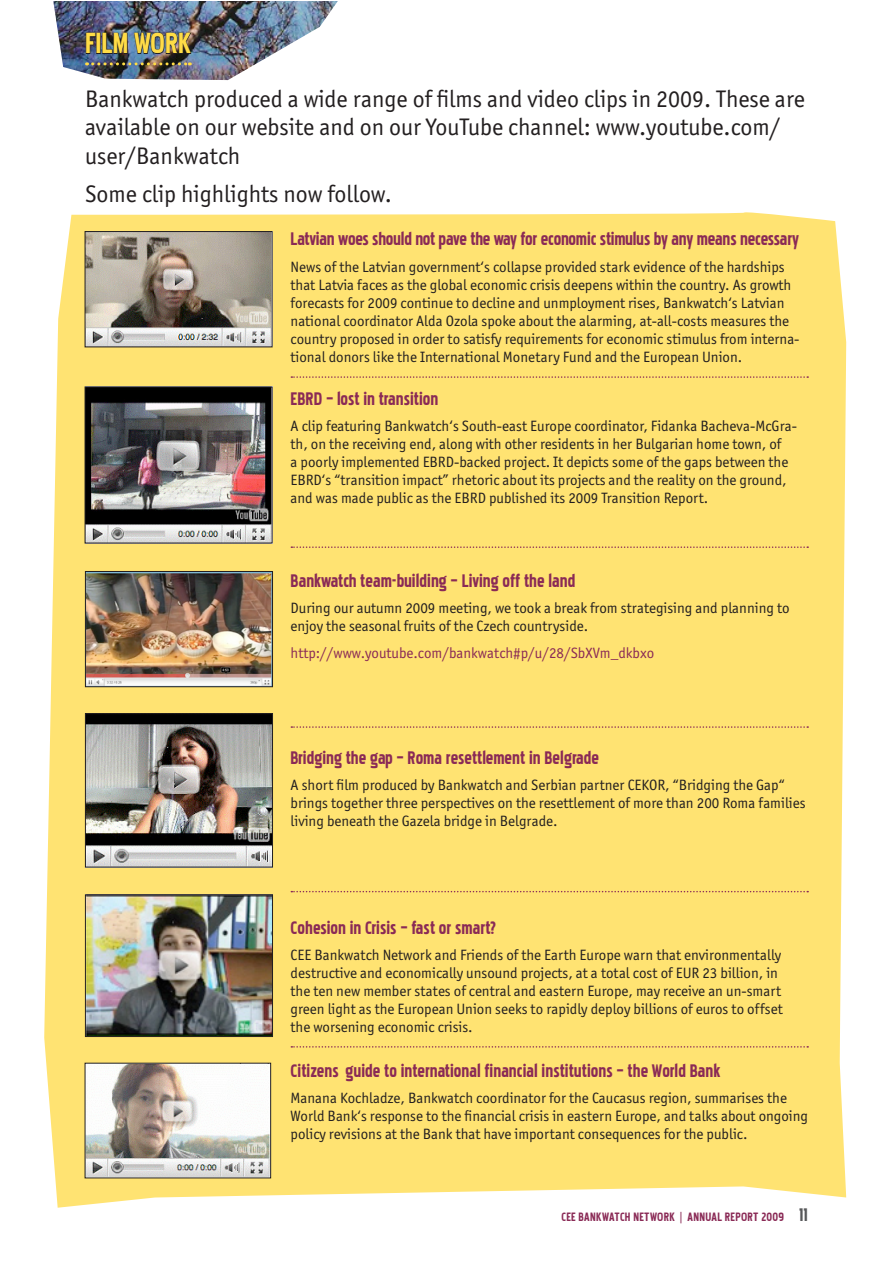
<style>
.page{position:relative;width:893px;height:1263px;background:#fff}
.page>*{position:absolute;margin:0;border:0;box-sizing:border-box;transform-origin:0 0}
.t1{font:36px "Pakenham";color:#ffdc46}
.t2{font:24px/28.8px "Officina Sans Itc TOT";color:#231f20}
.t3{font:22.5px "Pakenham";color:#8a2a56}
.t4{font:15px/18px "Officina Sans Itc TOT";color:#231f20}
.t5{font:15px "Officina Sans Itc TOT";color:#8a2a56}
.t6{font:15px "Pakenham";letter-spacing:.02em;color:#8a2a56}
.s1{font-size:22.5px;color:#57585a}
</style>
<div class="page">
<div style="left:44px;top:212px;width:802px;height:996px;background:#ffe372"></div>
<img style="left:53px;top:1px;width:285px;height:79px">
<svg style="left:87px;top:62px;width:103px;height:3px"></svg>
<svg style="left:85px;top:32px;width:11px;height:22px"></svg>
<div style="left:96px;top:33px;width:5px;height:21px;border:1px solid #231f20"></div>
<svg style="left:102px;top:32px;width:26px;height:22px"></svg>
<svg style="left:134px;top:32px;width:58px;height:22px"></svg>
<img style="left:87px;top:233px;width:184px;height:112px">
<div style="left:85px;top:231px;width:188px;height:116px;border:1px solid #231f20"></div>
<img style="left:87px;top:389px;width:184px;height:152px">
<div style="left:85px;top:387px;width:188px;height:156px;border:1px solid #231f20"></div>
<img style="left:87px;top:715px;width:184px;height:150px">
<div style="left:85px;top:713px;width:188px;height:154px;border:1px solid #231f20"></div>
<img style="left:87px;top:896px;width:184px;height:139px">
<div style="left:85px;top:894px;width:188px;height:143px;border:1px solid #231f20"></div>
<img style="left:87px;top:1065px;width:182px;height:111px">
<img style="left:87px;top:573px;width:184px;height:112px">
<div style="left:85px;top:571px;width:188px;height:116px;border:1px solid #231f20"></div>
<svg style="left:291px;top:376px;width:517px;height:2px"></svg>
<svg style="left:291px;top:546px;width:517px;height:2px"></svg>
<svg style="left:291px;top:726px;width:517px;height:2px"></svg>
<svg style="left:291px;top:891px;width:517px;height:1px"></svg>
<svg style="left:291px;top:1046px;width:517px;height:1px"></svg>
<h1 class="t1" style="left:85px;top:27px;width:107px">FILM WORK</h1>
<h2 class="t2" style="left:85px;top:84px;width:721px">Bankwatch produced a wide range of films and video clips in 2009. These are available on our website and on our YouTube channel: www.youtube.com/ user/Bankwatch</h2>
<h2 class="t2" style="left:85px;top:179px;width:308px">Some clip highlights now follow.</h2>
<h3 class="t3" style="left:291px;top:229px;width:510px">Latvian woes should not pave the way for economic stimulus by any means necessary</h3>
<p class="t4" style="left:291px;top:258px;width:510px">News of the Latvian government‘s collapse provided stark evidence of the hardships that Latvia faces as the global economic crisis deepens within the country. As growth forecasts for 2009 continue to decline and unmployment rises, Bankwatch‘s Latvian national coordinator Alda Ozola spoke about the alarming, at-all-costs measures the country proposed in order to satisfy requirements for economic stimulus from interna&shy;tional donors like the International Monetary Fund and the European Union.</p>
<h3 class="t3" style="left:291px;top:388px;width:149px">EBRD – lost in transition</h3>
<p class="t4" style="left:291px;top:417px;width:508px">A clip featuring Bankwatch‘s South-east Europe coordinator, Fidanka Bacheva-McGra&shy;th, on the receiving end, along with other residents in her Bulgarian home town, of<br>a poorly implemented EBRD-backed project. It depicts some of the gaps between the EBRD‘s “transition impact” rhetoric about its projects and the reality on the ground, and was made public as the EBRD published its 2009 Transition Report.</p>
<h3 class="t3" style="left:291px;top:570px;width:286px">Bankwatch team-building – Living off the land</h3>
<p class="t4" style="left:291px;top:599px;width:501px">During our autumn 2009 meeting, we took a break from strategising and planning to enjoy the seasonal fruits of the Czech countryside.</p>
<p class="t5" style="left:291px;top:644px;width:365px">http://www.youtube.com/bankwatch#p/u/28/SbXVm_dkbxo</p>
<h3 class="t3" style="left:291px;top:747px;width:310px">Bridging the gap – Roma resettlement in Belgrade</h3>
<p class="t4" style="left:291px;top:776px;width:516px">A short film produced by Bankwatch and Serbian partner CEKOR, “Bridging the Gap“ brings together three perspectives on the resettlement of more than 200 Roma families living beneath the Gazela bridge in Belgrade.</p>
<h3 class="t3" style="left:291px;top:917px;width:207px">Cohesion in Crisis – fast or smart?</h3>
<p class="t4" style="left:291px;top:946px;width:494px">CEE Bankwatch Network and Friends of the Earth Europe warn that environmentally destructive and economically unsound projects, at a total cost of EUR 23 billion, in the ten new member states of central and eastern Europe, may receive an un-smart green light as the European Union seeks to rapidly deploy billions of euros to offset the worsening economic crisis.</p>
<h3 class="t3" style="left:291px;top:1060px;width:431px">Citizens‘ guide to international financial institutions – the World Bank</h3>
<p class="t4" style="left:291px;top:1089px;width:519px">Manana Kochladze, Bankwatch coordinator for the Caucasus region, summarises the<br>World Bank‘s response to the financial crisis in eastern Europe, and talks about ongoing policy revisions at the Bank that have important consequences for the public.</p>
<p class="t6" style="left:561px;top:1210px;width:248px">CEE BANKWATCH NETWORK | ANNUAL REPORT 2009 <span class="s1">11</span></p>
</div>
